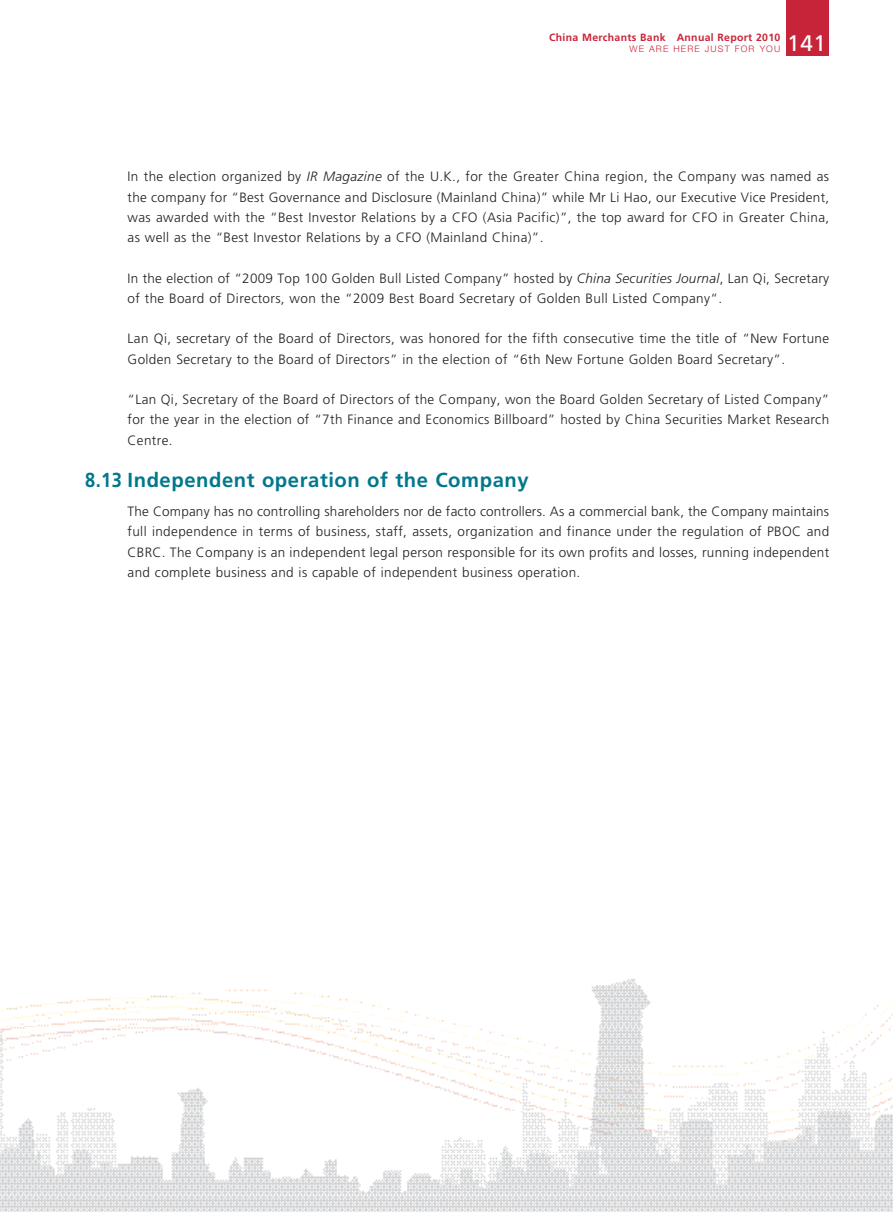
<style>
.page{position:relative;width:893px;height:1212px;background:#fff}
.page>*{position:absolute;margin:0;border:0;box-sizing:border-box;transform-origin:0 0}
.t1{font:22.5px "Frutiger LT Std";color:#fff}
.t2{font:700 20.25px "Frutiger LT Std";letter-spacing:.03em;color:#00788b;scale:.9 1}
.t3{font:300 13.5px/20.2px "Frutiger LT Std";letter-spacing:.03em;color:#231f20;text-align:justify}
.t4{font:700 10.5px "Frutiger LT Std";letter-spacing:.03em;color:#c82439}
.t5{font:300 9px "Helvetica Neue LT Std";letter-spacing:.13em;color:#c82439}
.s1{font-style:italic}
</style>
<div class="page">
<div style="left:787px;top:0;width:42px;height:56px;background:#c82439"></div>
<img style="left:0;top:979px;width:893px;height:233px">
<p class="t4" style="left:549px;top:31px;width:233px">China Merchants Bank Annual Report 2010</p>
<p class="t5" style="left:629px;top:43px;width:152px">WE ARE HERE JUST FOR YOU</p>
<h1 class="t1" style="left:787px;top:30px;width:40px">141</h1>
<p class="t3" style="left:128px;top:167px;width:703px">In the election organized by <span class="s1">IR Magazine</span> of the U.K., for the Greater China region, the Company was named as the company for “Best Governance and Disclosure (Mainland China)” while Mr Li Hao, our Executive Vice President, was awarded with the “Best Investor Relations by a CFO (Asia Pacific)”, the top award for CFO in Greater China, as well as the “Best Investor Relations by a CFO (Mainland China)”.</p>
<p class="t3" style="left:128px;top:268px;width:703px">In the election of “2009 Top 100 Golden Bull Listed Company” hosted by <span class="s1">China Securities Journal</span>, Lan Qi, Secretary of the Board of Directors, won the “2009 Best Board Secretary of Golden Bull Listed Company“.</p>
<p class="t3" style="left:128px;top:329px;width:703px">Lan Qi, secretary of the Board of Directors, was honored for the fifth consecutive time the title of “New Fortune<br>Golden Secretary to the Board of Directors” in the election of “6th New Fortune Golden Board Secretary”.</p>
<p class="t3" style="left:128px;top:389px;width:703px">“Lan Qi, Secretary of the Board of Directors of the Company, won the Board Golden Secretary of Listed Company” for the year in the election of “7th Finance and Economics Billboard” hosted by China Securities Market Research Centre.</p>
<h2 class="t2" style="left:85px;top:468px;width:494px">8.13 Independent operation of the Company</h2>
<p class="t3" style="left:128px;top:501px;width:703px">The Company has no controlling shareholders nor de facto controllers. As a commercial bank, the Company maintains full independence in terms of business, staff, assets, organization and finance under the regulation of PBOC and CBRC. The Company is an independent legal person responsible for its own profits and losses, running independent and complete business and is capable of independent business operation.</p>
</div>
